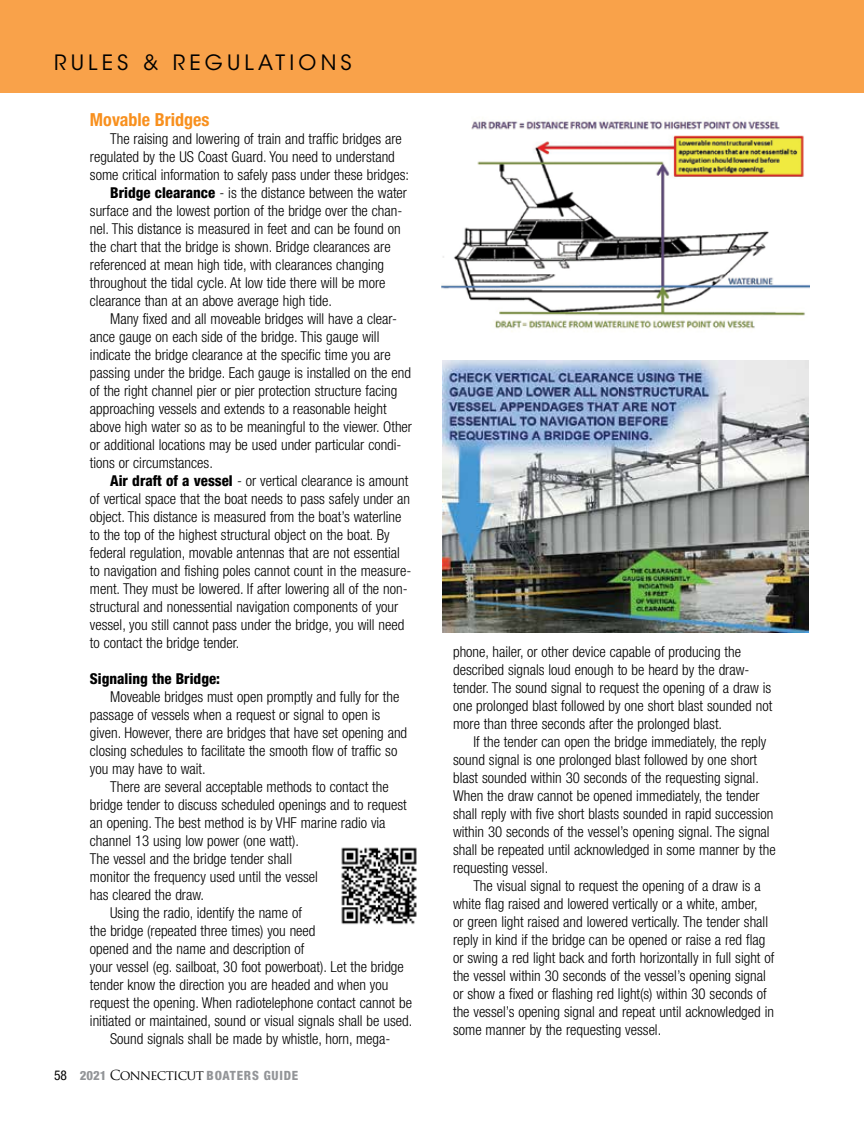
<style>
.page{position:relative;width:864px;height:1134px;background:#fff}
.page>*{position:absolute;margin:0;border:0;box-sizing:border-box;transform-origin:0 0}
.t1{font:21px "ITC Avant Garde Std";letter-spacing:.2em;color:#000}
.t2{font:700 condensed 18px "Helvetica Neue LT Std";color:#f8901e}
.t3{font:300 condensed 15px/18px "Helvetica Neue LT Std";color:#000}
.t4{font:800 condensed 15px "Helvetica Neue LT Std";color:#000}
.t5{font:800 condensed 12.75px "Helvetica Neue LT Std";letter-spacing:.06em;color:#939598}
.s1{font-weight:800}
.s2{font-weight:400;font-size:13.5px;color:#000}
.s3{font-family:"Trajan Pro";font-weight:400;font-stretch:normal;font-size:13.5px;color:#000}
</style>
<div class="page">
<div style="left:0;top:0;width:864px;height:93px;background:#f9a24a"></div>
<img style="left:341px;top:847px;width:76px;height:78px">
<img style="left:441px;top:120px;width:369px;height:212px">
<img style="left:442px;top:361px;width:367px;height:271px">
<h1 class="t1" style="left:54px;top:49px;width:299px">RULES &amp; REGULATIONS</h1>
<p class="t2" style="left:90px;top:109px;width:121px">Movable Bridges</p>
<p class="t3" style="left:110px;top:130px;width:293px">The raising and lowering of train and traffic bridges are</p>
<p class="t3" style="left:90px;top:148px;width:306px">regulated by the US Coast Guard. You need to understand</p>
<p class="t3" style="left:90px;top:166px;width:321px">some critical information to safely pass under these bridges:</p>
<p class="t3" style="left:110px;top:184px;width:298px"><span class="s1">Bridge clearance</span> - is the distance between the water</p>
<p class="t3" style="left:90px;top:202px;width:314px">surface and the lowest portion of the bridge over the chan-</p>
<p class="t3" style="left:90px;top:220px;width:312px">nel. This distance is measured in feet and can be found on</p>
<p class="t3" style="left:90px;top:238px;width:302px">the chart that the bridge is shown. Bridge clearances are</p>
<p class="t3" style="left:90px;top:256px;width:296px">referenced at mean high tide, with clearances changing</p>
<p class="t3" style="left:90px;top:274px;width:297px">throughout the tidal cycle. At low tide there will be more</p>
<p class="t3" style="left:90px;top:292px;width:244px">clearance than at an above average high tide.</p>
<p class="t3" style="left:110px;top:310px;width:288px">Many fixed and all moveable bridges will have a clear-</p>
<p class="t3" style="left:90px;top:328px;width:291px">ance gauge on each side of the bridge. This gauge will</p>
<p class="t3" style="left:90px;top:346px;width:302px">indicate the bridge clearance at the specific time you are</p>
<p class="t3" style="left:90px;top:364px;width:323px">passing under the bridge. Each gauge is installed on the end</p>
<p class="t3" style="left:90px;top:382px;width:309px">of the right channel pier or pier protection structure facing</p>
<p class="t3" style="left:90px;top:400px;width:298px">approaching vessels and extends to a reasonable height</p>
<p class="t3" style="left:90px;top:418px;width:324px">above high water so as to be meaningful to the viewer. Other</p>
<p class="t3" style="left:90px;top:436px;width:313px">or additional locations may be used under particular condi-</p>
<p class="t3" style="left:90px;top:454px;width:125px">tions or circumstances.</p>
<p class="t3" style="left:110px;top:472px;width:300px"><span class="s1">Air draft of a vessel</span> - or vertical clearance is amount</p>
<p class="t3" style="left:90px;top:490px;width:322px">of vertical space that the boat needs to pass safely under an</p>
<p class="t3" style="left:90px;top:508px;width:313px">object. This distance is measured from the boat’s waterline</p>
<p class="t3" style="left:90px;top:526px;width:301px">to the top of the highest structural object on the boat. By</p>
<p class="t3" style="left:90px;top:544px;width:312px">federal regulation, movable antennas that are not essential</p>
<p class="t3" style="left:90px;top:562px;width:323px">to navigation and fishing poles cannot count in the measure-</p>
<p class="t3" style="left:90px;top:580px;width:319px">ment. They must be lowered. If after lowering all of the non-</p>
<p class="t3" style="left:90px;top:598px;width:310px">structural and nonessential navigation components of your</p>
<p class="t3" style="left:90px;top:616px;width:316px">vessel, you still cannot pass under the bridge, you will need</p>
<p class="t3" style="left:90px;top:634px;width:151px">to contact the bridge tender.</p>
<p class="t4" style="left:90px;top:669px;width:132px">Signaling the Bridge:</p>
<p class="t3" style="left:90px;top:688px;width:319px;text-indent:20px">Moveable bridges must open promptly and fully for the passage of vessels when a request or signal to open is given. However, there are bridges that have set opening and closing schedules to facilitate the smooth flow of traffic so you may have to wait.</p>
<p class="t3" style="left:110px;top:778px;width:280px">There are several acceptable methods to contact the</p>
<p class="t3" style="left:90px;top:796px;width:318px">bridge tender to discuss scheduled openings and to request</p>
<p class="t3" style="left:90px;top:814px;width:297px">an opening. The best method is by VHF marine radio via</p>
<p class="t3" style="left:90px;top:832px;width:210px">channel 13 using low power (one watt).</p>
<p class="t3" style="left:90px;top:850px;width:204px">The vessel and the bridge tender shall</p>
<p class="t3" style="left:90px;top:868px;width:230px">monitor the frequency used until the vessel</p>
<p class="t3" style="left:90px;top:886px;width:116px">has cleared the draw.</p>
<p class="t3" style="left:110px;top:904px;width:193px">Using the radio, identify the name of</p>
<p class="t3" style="left:90px;top:922px;width:227px">the bridge (repeated three times) you need</p>
<p class="t3" style="left:90px;top:940px;width:216px">opened and the name and description of</p>
<p class="t3" style="left:90px;top:958px;width:315px">your vessel (eg. sailboat, 30 foot powerboat). Let the bridge</p>
<p class="t3" style="left:90px;top:976px;width:300px">tender know the direction you are headed and when you</p>
<p class="t3" style="left:90px;top:994px;width:324px">request the opening. When radiotelephone contact cannot be</p>
<p class="t3" style="left:90px;top:1012px;width:324px">initiated or maintained, sound or visual signals shall be used.</p>
<p class="t3" style="left:110px;top:1030px;width:282px">Sound signals shall be made by whistle, horn, mega-</p>
<p class="t5" style="left:54px;top:1067px;width:246px"><span class="s2">58</span> 2021 <span class="s3">CONNECTICUT</span> BOATERS GUIDE</p>
<p class="t3" style="left:453px;top:642px;width:321px">phone, hailer, or other device capable of producing the described signals loud enough to be heard by the draw&shy;tender. The sound signal to request the opening of a draw is one prolonged blast followed by one short blast sounded not more than three seconds after the prolonged blast.</p>
<p class="t3" style="left:453px;top:732px;width:324px;text-indent:20px">If the tender can open the bridge immediately, the reply sound signal is one prolonged blast followed by one short blast sounded within 30 seconds of the requesting signal.<br>When the draw cannot be opened immediately, the tender shall reply with five short blasts sounded in rapid succession within 30 seconds of the vessel’s opening signal. The signal shall be repeated until acknowledged in some manner by the requesting vessel.</p>
<p class="t3" style="left:453px;top:876px;width:323px;text-indent:20px">The visual signal to request the opening of a draw is a white flag raised and lowered vertically or a white, amber,<br>or green light raised and lowered vertically. The tender shall reply in kind if the bridge can be opened or raise a red flag or swing a red light back and forth horizontally in full sight of the vessel within 30 seconds of the vessel’s opening signal or show a fixed or flashing red light(s) within 30 seconds of the vessel’s opening signal and repeat until acknowledged in some manner by the requesting vessel.</p>
</div>
